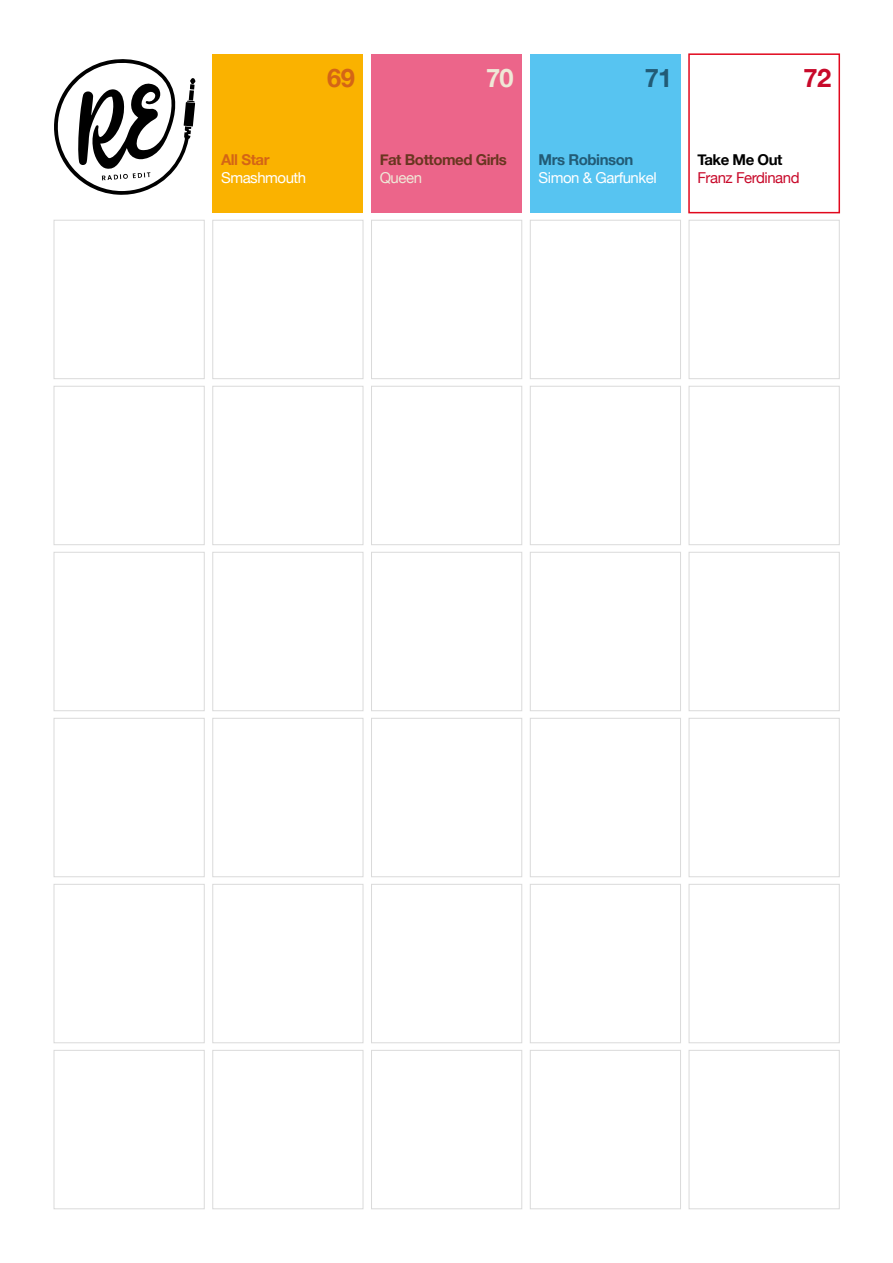
<style>
.page{position:relative;width:893px;height:1263px;background:#fff}
.page>*{position:absolute;margin:0;border:0;box-sizing:border-box;transform-origin:0 0}
.t1{font:700 25.5px "Helvetica Neue";color:#d46516}
.t2{font:700 25.5px "Helvetica Neue";color:#efe8d7}
.t3{font:700 25.5px "Helvetica Neue";color:#225b76}
.t4{font:700 25.5px "Helvetica Neue";color:#c8092a}
.t5{font:15px "Helvetica Neue";letter-spacing:-.03em;color:#fff}
.t6{font:700 15px "Helvetica Neue";letter-spacing:-.03em;color:#693620}
.t7{font:15px "Helvetica Neue";letter-spacing:-.03em;color:#c8092a}
.t8{font:700 15px "Helvetica Neue";letter-spacing:-.03em;color:#225b76}
.t9{font:700 15px "Helvetica Neue";letter-spacing:-.03em;color:#000}
.t10{font:700 15px "Helvetica Neue";letter-spacing:-.03em;color:#d46516}
.t11{font:15px "Helvetica Neue";letter-spacing:-.03em;color:#efe8d7}
</style>
<div class="page">
<svg style="left:54px;top:59px;width:142px;height:136px"></svg>
<div style="left:688px;top:53px;width:152px;height:160px;border:2px solid #e1081d"></div>
<div style="left:530px;top:54px;width:150px;height:159px;background:#57c4f1"></div>
<div style="left:371px;top:54px;width:151px;height:159px;background:#ec658a"></div>
<div style="left:213px;top:54px;width:150px;height:159px;background:#fab200"></div>
<div style="left:54px;top:386px;width:150px;height:159px;border:1px solid #dadada"></div>
<div style="left:213px;top:386px;width:150px;height:159px;border:1px solid #dadada"></div>
<div style="left:371px;top:386px;width:151px;height:159px;border:1px solid #dadada"></div>
<div style="left:530px;top:386px;width:151px;height:159px;border:1px solid #dadada"></div>
<div style="left:689px;top:386px;width:150px;height:159px;border:1px solid #dadada"></div>
<div style="left:54px;top:718px;width:150px;height:159px;border:1px solid #dadada"></div>
<div style="left:213px;top:718px;width:150px;height:159px;border:1px solid #dadada"></div>
<div style="left:371px;top:718px;width:151px;height:159px;border:1px solid #dadada"></div>
<div style="left:530px;top:718px;width:151px;height:159px;border:1px solid #dadada"></div>
<div style="left:689px;top:718px;width:150px;height:159px;border:1px solid #dadada"></div>
<div style="left:54px;top:552px;width:150px;height:159px;border:1px solid #dadada"></div>
<div style="left:213px;top:552px;width:150px;height:159px;border:1px solid #dadada"></div>
<div style="left:371px;top:552px;width:151px;height:159px;border:1px solid #dadada"></div>
<div style="left:530px;top:552px;width:151px;height:159px;border:1px solid #dadada"></div>
<div style="left:689px;top:552px;width:150px;height:159px;border:1px solid #dadada"></div>
<div style="left:54px;top:884px;width:150px;height:159px;border:1px solid #dadada"></div>
<div style="left:54px;top:1050px;width:150px;height:159px;border:1px solid #dadada"></div>
<div style="left:213px;top:884px;width:150px;height:159px;border:1px solid #dadada"></div>
<div style="left:213px;top:1050px;width:150px;height:159px;border:1px solid #dadada"></div>
<div style="left:371px;top:884px;width:151px;height:159px;border:1px solid #dadada"></div>
<div style="left:371px;top:1050px;width:151px;height:159px;border:1px solid #dadada"></div>
<div style="left:530px;top:884px;width:151px;height:159px;border:1px solid #dadada"></div>
<div style="left:530px;top:1050px;width:151px;height:159px;border:1px solid #dadada"></div>
<div style="left:689px;top:884px;width:150px;height:159px;border:1px solid #dadada"></div>
<div style="left:689px;top:1050px;width:150px;height:159px;border:1px solid #dadada"></div>
<div style="left:689px;top:220px;width:150px;height:159px;border:1px solid #dadada"></div>
<div style="left:530px;top:220px;width:151px;height:159px;border:1px solid #dadada"></div>
<div style="left:371px;top:220px;width:151px;height:159px;border:1px solid #dadada"></div>
<div style="left:213px;top:220px;width:150px;height:159px;border:1px solid #dadada"></div>
<div style="left:54px;top:220px;width:150px;height:159px;border:1px solid #dadada"></div>
<h1 class="t1" style="left:327px;top:58px;width:29px">69</h1>
<h1 class="t2" style="left:486px;top:58px;width:29px">70</h1>
<h1 class="t3" style="left:645px;top:58px;width:29px">71</h1>
<h1 class="t4" style="left:804px;top:58px;width:29px">72</h1>
<p class="t10" style="left:221px;top:148px;width:50px">All Star</p>
<p class="t5" style="left:221px;top:167px;width:87px">Smashmouth</p>
<p class="t6" style="left:380px;top:148px;width:129px">Fat Bottomed Girls</p>
<p class="t11" style="left:380px;top:167px;width:44px">Queen</p>
<p class="t8" style="left:539px;top:148px;width:96px">Mrs Robinson</p>
<p class="t5" style="left:539px;top:167px;width:120px">Simon &amp; Garfunkel</p>
<p class="t9" style="left:697px;top:148px;width:87px">Take Me Out</p>
<p class="t7" style="left:697px;top:167px;width:104px">Franz Ferdinand</p>
</div>
